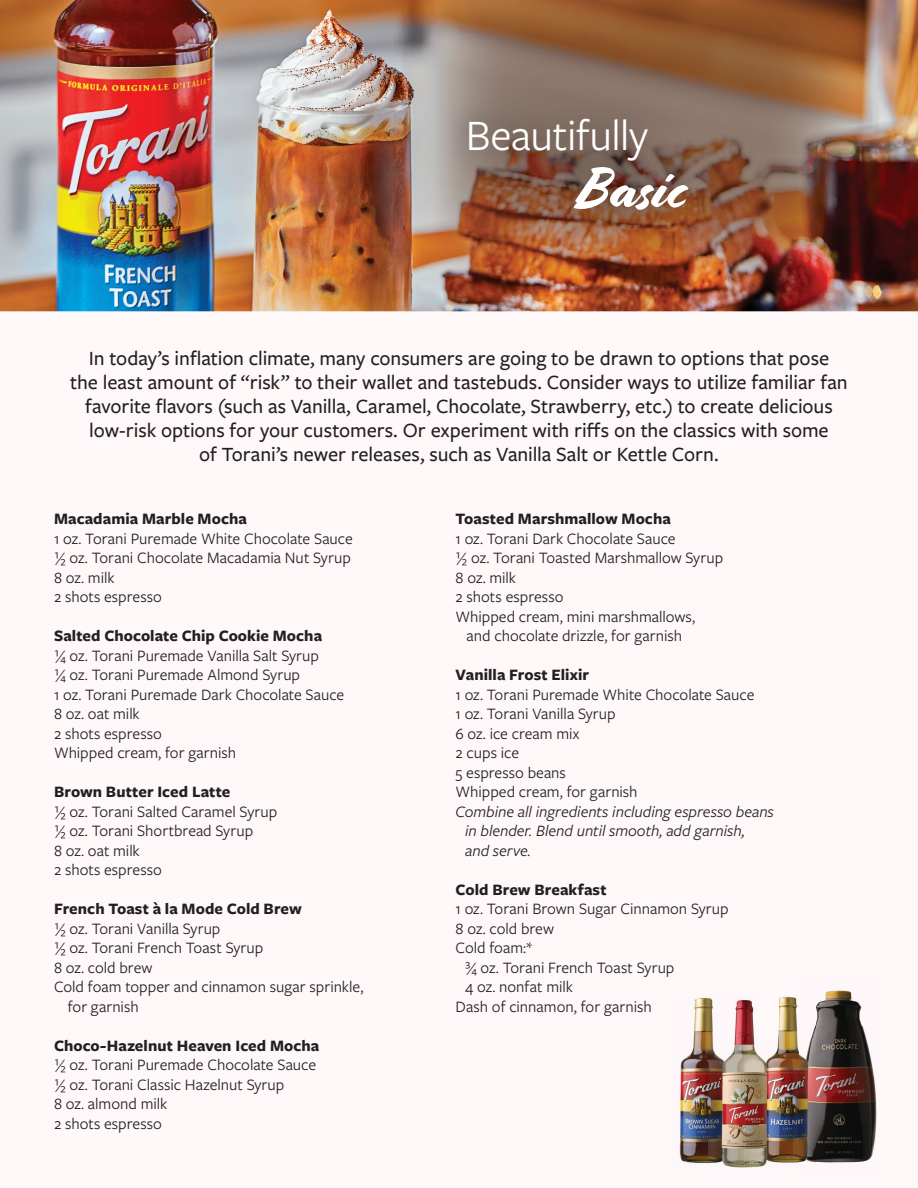
<style>
.page{position:relative;width:918px;height:1188px;background:#fff}
.page>*{position:absolute;margin:0;border:0;box-sizing:border-box;transform-origin:0 0}
.t1{font:57px "Cortado";letter-spacing:.005em;color:#fff}
.t2{font:45px "Freight Sans Pro";letter-spacing:-.01em;color:#fff}
.t3{font:500 21px/24px "Freight Sans Pro";letter-spacing:-.005em;color:#231f20;text-align:center}
.t4{font:16.5px/19.5px "Freight Sans Pro";color:#231f20}
.t5{font:700 16.5px "Freight Sans Pro";letter-spacing:.005em;color:#231f20}
.t6{font:italic 16.5px/19.5px "Freight Sans Pro";color:#231f20}
</style>
<div class="page">
<img style="left:0;top:0;width:918px;height:311px">
<img style="left:402px;top:0;width:477px;height:34px">
<img style="left:402px;top:291px;width:477px;height:5px">
<img style="left:393px;top:34px;width:525px;height:257px">
<img style="left:679px;top:997px;width:52px;height:167px">
<img style="left:816px;top:989px;width:47px;height:38px">
<img style="left:816px;top:1027px;width:61px;height:98px">
<img style="left:816px;top:1125px;width:61px;height:38px">
<img style="left:759px;top:996px;width:57px;height:167px">
<img style="left:711px;top:996px;width:68px;height:41px">
<img style="left:731px;top:1037px;width:28px;height:88px">
<img style="left:711px;top:1125px;width:68px;height:44px">
<h2 class="t2" style="left:466px;top:105px;width:184px">Beautifully</h2>
<h1 class="t1" style="left:575px;top:155px;width:113px">Basic</h1>
<p class="t3" style="left:70px;top:346px;width:779px">In today’s inflation climate, many consumers are going to be drawn to options that pose<br>the least amount of “risk” to their wallet and tastebuds. Consider ways to utilize familiar fan favorite flavors (such as Vanilla, Caramel, Chocolate, Strawberry, etc.) to create delicious low-risk options for your customers. Or experiment with riffs on the classics with some<br>of Torani’s newer releases, such as Vanilla Salt or Kettle Corn.</p>
<p class="t5" style="left:54px;top:508px;width:194px">Macadamia Marble Mocha</p>
<p class="t4" style="left:54px;top:528px;width:300px">1 oz. Torani Puremade White Chocolate Sauce ½ oz. Torani Chocolate Macadamia Nut Syrup<br>8 oz. milk<br>2 shots espresso</p>
<p class="t5" style="left:54px;top:625px;width:270px">Salted Chocolate Chip Cookie Mocha</p>
<p class="t4" style="left:54px;top:645px;width:292px">¼ oz. Torani Puremade Vanilla Salt Syrup<br>¼ oz. Torani Puremade Almond Syrup<br>1 oz. Torani Puremade Dark Chocolate Sauce<br>8 oz. oat milk<br>2 shots espresso<br>Whipped cream, for garnish</p>
<p class="t5" style="left:54px;top:781px;width:178px">Brown Butter Iced Latte</p>
<p class="t4" style="left:54px;top:801px;width:225px">½ oz. Torani Salted Caramel Syrup ½ oz. Torani Shortbread Syrup<br>8 oz. oat milk<br>2 shots espresso</p>
<p class="t5" style="left:54px;top:898px;width:249px">French Toast à la Mode Cold Brew</p>
<p class="t4" style="left:54px;top:918px;width:168px">½ oz. Torani Vanilla Syrup</p>
<p class="t4" style="left:54px;top:938px;width:211px">½ oz. Torani French Toast Syrup</p>
<p class="t4" style="left:54px;top:957px;width:100px">8 oz. cold brew</p>
<p class="t4" style="left:54px;top:977px;width:311px">Cold foam topper and cinnamon sugar sprinkle,</p>
<p class="t4" style="left:68px;top:996px;width:72px">for garnish</p>
<p class="t5" style="left:54px;top:1034px;width:267px">Choco-Hazelnut Heaven Iced Mocha</p>
<p class="t4" style="left:54px;top:1055px;width:264px">½ oz. Torani Puremade Chocolate Sauce ½ oz. Torani Classic Hazelnut Syrup<br>8 oz. almond milk<br>2 shots espresso</p>
<p class="t5" style="left:456px;top:507px;width:217px">Toasted Marshmallow Mocha</p>
<p class="t4" style="left:456px;top:528px;width:222px">1 oz. Torani Dark Chocolate Sauce</p>
<p class="t4" style="left:456px;top:547px;width:269px">½ oz. Torani Toasted Marshmallow Syrup</p>
<p class="t4" style="left:456px;top:567px;width:62px">8 oz. milk</p>
<p class="t4" style="left:456px;top:586px;width:109px">2 shots espresso</p>
<p class="t4" style="left:456px;top:606px;width:241px">Whipped cream, mini marshmallows,</p>
<p class="t4" style="left:467px;top:625px;width:217px">and chocolate drizzle, for garnish</p>
<p class="t5" style="left:456px;top:664px;width:135px">Vanilla Frost Elixir</p>
<p class="t4" style="left:456px;top:684px;width:300px">1 oz. Torani Puremade White Chocolate Sauce<br>1 oz. Torani Vanilla Syrup<br>6 oz. ice cream mix<br>2 cups ice<br>5 espresso beans<br>Whipped cream, for garnish</p>
<p class="t6" style="left:465px;top:801px;width:310px;text-indent:-9px">Combine all ingredients including espresso beans in blender. Blend until smooth, add garnish,<br>and serve.</p>
<p class="t5" style="left:456px;top:878px;width:153px">Cold Brew Breakfast</p>
<p class="t4" style="left:456px;top:898px;width:275px">1 oz. Torani Brown Sugar Cinnamon Syrup</p>
<p class="t4" style="left:456px;top:918px;width:100px">8 oz. cold brew</p>
<p class="t4" style="left:456px;top:937px;width:78px">Cold foam:*</p>
<p class="t4" style="left:465px;top:957px;width:211px">¾ oz. Torani French Toast Syrup</p>
<p class="t4" style="left:465px;top:976px;width:109px">4 oz. nonfat milk</p>
<p class="t4" style="left:456px;top:996px;width:198px">Dash of cinnamon, for garnish</p>
</div>
